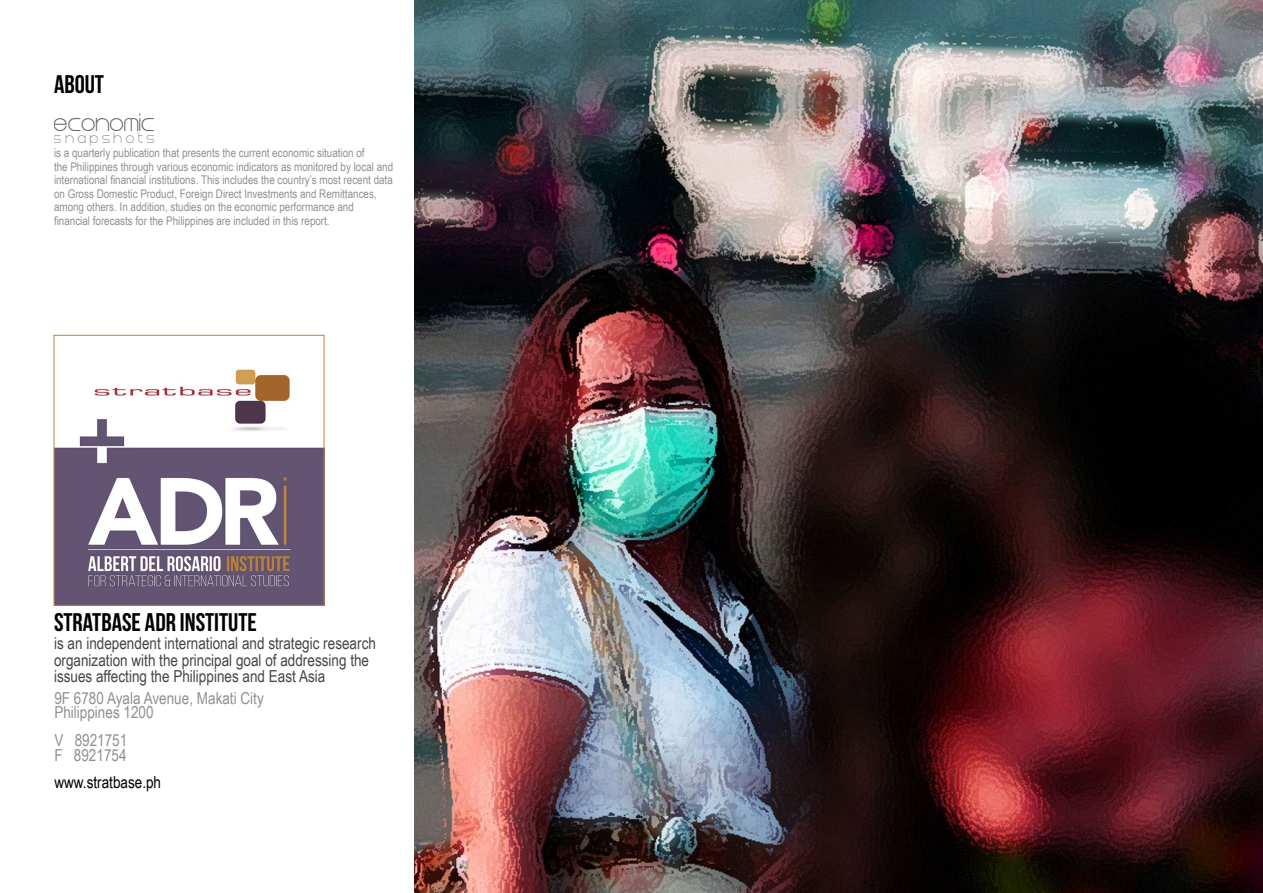
<style>
.page{position:relative;width:1263px;height:893px;background:#fff}
.page>*{position:absolute;margin:0;border:0;box-sizing:border-box;transform-origin:0 0}
.t1{font:700 25.5px "Bebas Neue";color:#000}
.t2{font:21px "Steiner";color:#464547}
.t3{font:16.5px/16.5px "Arial Narrow";color:#464547}
.t4{font:16.5px/13.5px "Arial Narrow";color:#8e9092}
.t5{font:16.5px "Arial Narrow";color:#000}
.t6{font:12.6px "Steiner";color:#717275}
.t7{font:12px/13.5px "Arial Narrow";color:#8e9092}
</style>
<div class="page">
<img style="left:414px;top:0;width:849px;height:893px">
<img style="left:56px;top:369px;width:266px;height:234px">
<div style="left:54px;top:335px;width:270px;height:270px;border:1px solid #bc823c"></div>
<h1 class="t1" style="left:54px;top:70px;width:52px">ABOUT</h1>
<h2 class="t2" style="left:54px;top:113px;width:102px">economic</h2>
<p class="t6" style="left:54px;top:132px;width:102px">s n a p s h o t s</p>
<p class="t7" style="left:54px;top:146px;width:341px">is a quarterly publication that presents the current economic situation of<br>the Philippines through various economic indicators as monitored by local and international financial institutions. This includes the country’s most recent data on Gross Domestic Product, Foreign Direct Investments and Remittances, among others. In addition, studies on the economic performance and<br>financial forecasts for the Philippines are included in this report.</p>
<h1 class="t1" style="left:54px;top:609px;width:204px">STRATBASE ADR INSTITUTE</h1>
<h3 class="t3" style="left:54px;top:634px;width:323px">is an independent international and strategic research organization with the principal goal of addressing the issues affecting the Philippines and East Asia</h3>
<h3 class="t4" style="left:54px;top:691px;width:211px">9F 6780 Ayala Avenue, Makati City<br>Philippines 1200</h3>
<h3 class="t4" style="left:54px;top:732px;width:74px;line-height:15px">V 8921751<br>F 8921754</h3>
<h3 class="t5" style="left:54px;top:770px;width:108px">www.stratbase.ph</h3>
</div>
